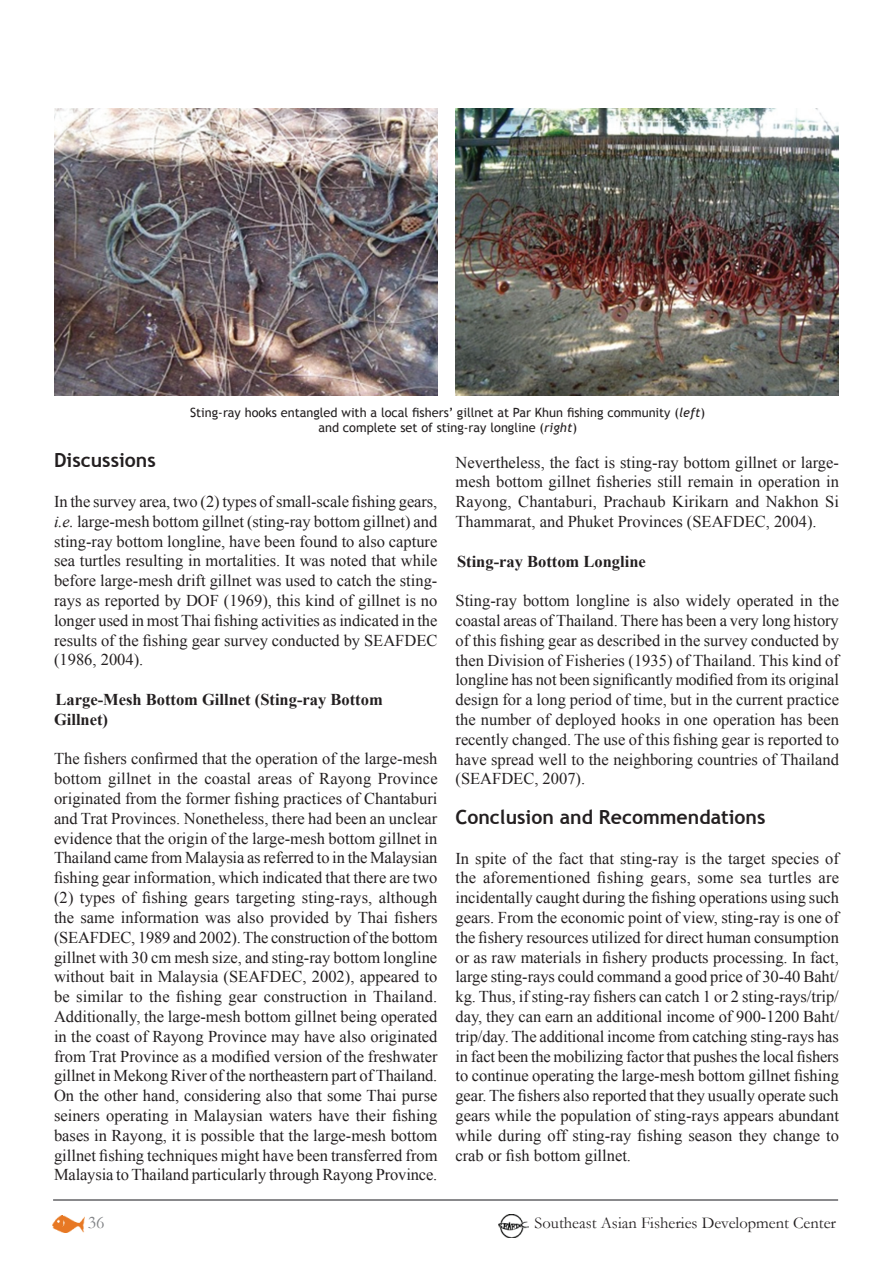
<style>
.page{position:relative;width:893px;height:1263px;background:#fff}
.page>*{position:absolute;margin:0;border:0;box-sizing:border-box;transform-origin:0 0}
.t1{font:700 19.5px "Trebuchet MS";color:#231f20}
.t2{font:18px "Garamond";color:#808285}
.t3{font:16.5px/19.8px "Times New Roman";color:#231f20;text-align:justify}
.t4{font:700 16.5px/19.8px "Times New Roman";color:#231f20}
.t5{font:16.5px "Garamond";color:#231f20}
.t6{font:12.75px/15.3px "Trebuchet MS";color:#231f20;text-align:center}
.s1{font-style:italic}
</style>
<div class="page">
<img style="left:53px;top:1216px;width:32px;height:16px">
<img style="left:498px;top:1215px;width:31px;height:22px">
<hr style="left:53px;top:1199px;width:785px;height:2px;background:#636366">
<img style="left:54px;top:108px;width:383px;height:288px">
<img style="left:455px;top:108px;width:384px;height:288px">
<p class="t6" style="left:190px;top:405px;width:517px">Sting-ray hooks entangled with a local fishers’ gillnet at Par Khun fishing community (<span class="s1">left</span>) and complete set of sting-ray longline (<span class="s1">right</span>)</p>
<p class="t1" style="left:54px;top:448px;width:103px">Discussions</p>
<p class="t3" style="left:54px;top:491px;width:385px">In the survey area, two (2) types of small-scale fishing gears, <span class="s1">i.e.</span> large-mesh bottom gillnet (sting-ray bottom gillnet) and sting-ray bottom longline, have been found to also capture sea turtles resulting in mortalities. It was noted that while before large-mesh drift gillnet was used to catch the sting&shy;rays as reported by DOF (1969), this kind of gillnet is no longer used in most Thai fishing activities as indicated in the results of the fishing gear survey conducted by SEAFDEC (1986, 2004).</p>
<p class="t4" style="left:54px;top:689px;width:330px">Large-Mesh Bottom Gillnet (Sting-ray Bottom<br>Gillnet)</p>
<p class="t3" style="left:54px;top:749px;width:385px">The fishers confirmed that the operation of the large-mesh bottom gillnet in the coastal areas of Rayong Province originated from the former fishing practices of Chantaburi and Trat Provinces. Nonetheless, there had been an unclear evidence that the origin of the large-mesh bottom gillnet in Thailand came from Malaysia as referred to in the Malaysian fishing gear information, which indicated that there are two (2) types of fishing gears targeting sting-rays, although the same information was also provided by Thai fishers (SEAFDEC, 1989 and 2002). The construction of the bottom gillnet with 30 cm mesh size, and sting-ray bottom longline without bait in Malaysia (SEAFDEC, 2002), appeared to be similar to the fishing gear construction in Thailand.<br>Additionally, the large-mesh bottom gillnet being operated in the coast of Rayong Province may have also originated from Trat Province as a modified version of the freshwater gillnet in Mekong River of the northeastern part of Thailand.<br>On the other hand, considering also that some Thai purse seiners operating in Malaysian waters have their fishing bases in Rayong, it is possible that the large-mesh bottom gillnet fishing techniques might have been transferred from Malaysia to Thailand particularly through Rayong Province.</p>
<p class="t3" style="left:455px;top:452px;width:385px">Nevertheless, the fact is sting-ray bottom gillnet or large&shy;mesh bottom gillnet fisheries still remain in operation in Rayong, Chantaburi, Prachaub Kirikarn and Nakhon Si Thammarat, and Phuket Provinces (SEAFDEC, 2004).</p>
<p class="t4" style="left:457px;top:551px;width:190px">Sting-ray Bottom Longline</p>
<p class="t3" style="left:455px;top:590px;width:385px">Sting-ray bottom longline is also widely operated in the coastal areas of Thailand. There has been a very long history of this fishing gear as described in the survey conducted by then Division of Fisheries (1935) of Thailand. This kind of longline has not been significantly modified from its original design for a long period of time, but in the current practice the number of deployed hooks in one operation has been recently changed. The use of this fishing gear is reported to have spread well to the neighboring countries of Thailand (SEAFDEC, 2007).</p>
<p class="t1" style="left:455px;top:805px;width:312px">Conclusion and Recommendations</p>
<p class="t3" style="left:455px;top:848px;width:385px">In spite of the fact that sting-ray is the target species of the aforementioned fishing gears, some sea turtles are incidentally caught during the fishing operations using such gears. From the economic point of view, sting-ray is one of the fishery resources utilized for direct human consumption or as raw materials in fishery products processing. In fact, large sting-rays could command a good price of 30-40 Baht/ kg. Thus, if sting-ray fishers can catch 1 or 2 sting-rays/trip/ day, they can earn an additional income of 900-1200 Baht/ trip/day. The additional income from catching sting-rays has in fact been the mobilizing factor that pushes the local fishers to continue operating the large-mesh bottom gillnet fishing gear. The fishers also reported that they usually operate such gears while the population of sting-rays appears abundant while during off sting-ray fishing season they change to crab or fish bottom gillnet.</p>
<p class="t2" style="left:88px;top:1210px;width:18px">36</p>
<p class="t5" style="left:535px;top:1211px;width:303px">Southeast Asian Fisheries Development Center</p>
</div>
